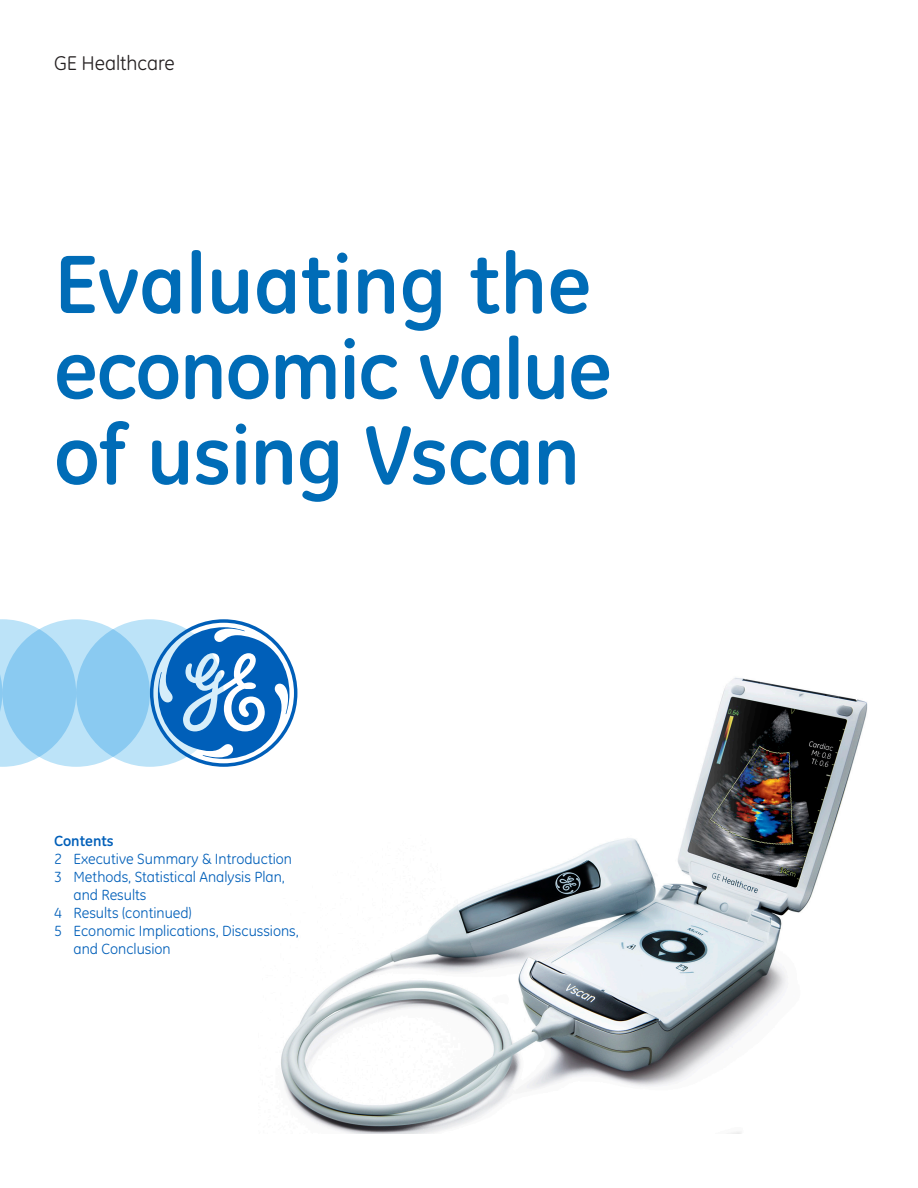
<style>
.page{position:relative;width:918px;height:1188px;background:#fff}
.page>*{position:absolute;margin:0;border:0;box-sizing:border-box;transform-origin:0 0}
._56pt_56-headline{font:700 84px/85.5px "GE Inspira";letter-spacing:-.01em;color:#006cb7}
._13_5pt_15-business{font:20.25px "GE Inspira";letter-spacing:-.005em;color:#231f20}
.t1{font:15px/18px "GE Inspira";color:#005fb9}
.t2{font:700 15px "GE Inspira";color:#005fb9}
</style>
<div class="page">
<div style="left:76px;top:619px;width:148px;height:148px;background:#bce3f8;border-radius:50%"></div>
<svg style="left:2px;top:619px;width:148px;height:148px;background:#95cff2"></svg>
<img style="left:281px;top:677px;width:587px;height:457px">
<svg style="left:0;top:619px;width:76px;height:148px;background:#a1d5f4"></svg>
<svg style="left:150px;top:619px;width:147px;height:148px"></svg>
<p class="_13_5pt_15-business" style="left:54px;top:51px;width:122px">GE Healthcare</p>
<p class="_56pt_56-headline" style="left:54px;top:240px;width:559px">Evaluating the economic value of using Vscan</p>
<p class="t2" style="left:54px;top:831px;width:61px">Contents</p>
<p class="t1" style="left:54px;top:850px;width:240px">2 Executive Summary &amp; Introduction</p>
<p class="t1" style="left:74px;top:868px;width:213px;text-indent:-20px">3 Methods, Statistical Analysis Plan, and Results</p>
<p class="t1" style="left:54px;top:904px;width:139px">4 Results (continued)</p>
<p class="t1" style="left:74px;top:922px;width:227px;text-indent:-20px">5 Economic Implications, Discussions, and Conclusion</p>
</div>
